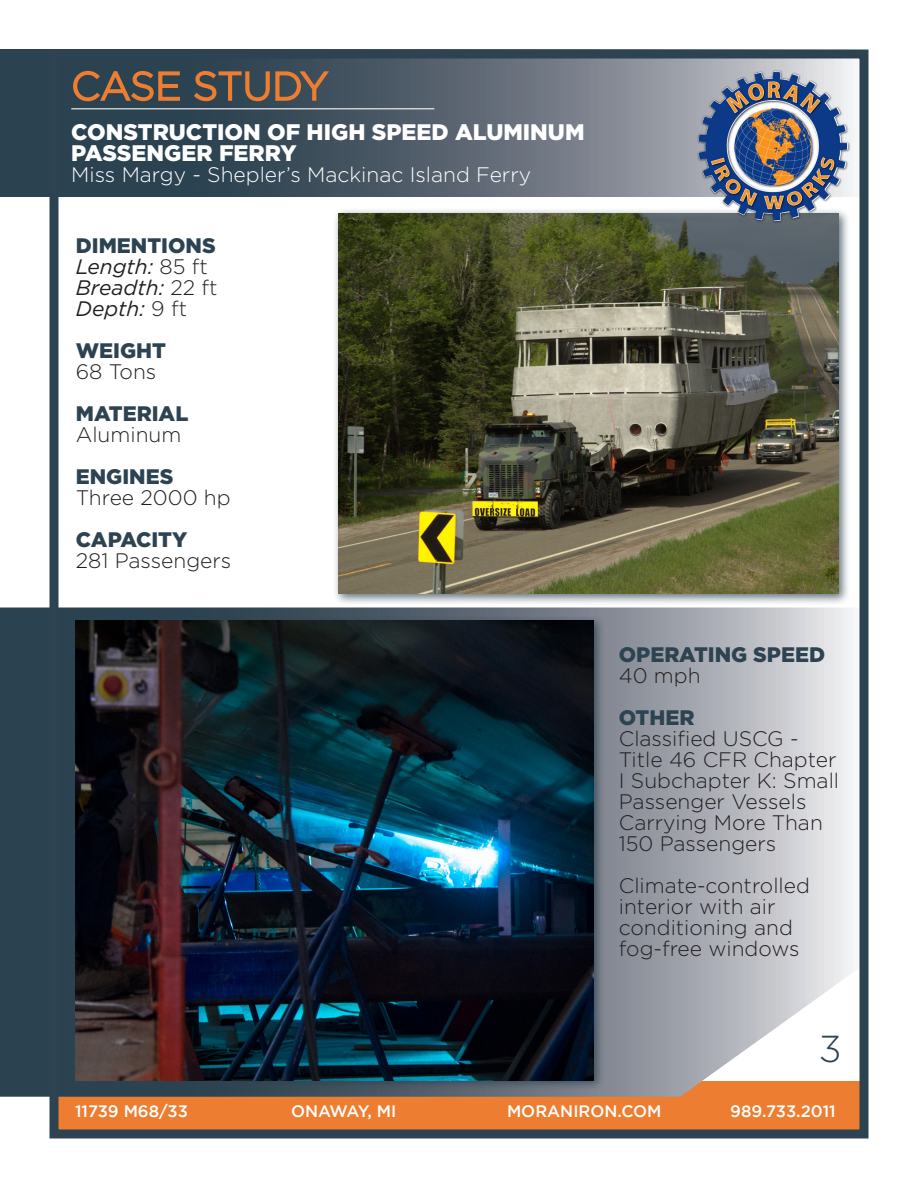
<style>
.page{position:relative;width:918px;height:1188px;background:#fff}
.page>*{position:absolute;margin:0;border:0;box-sizing:border-box;transform-origin:0 0}
.t1{font:300 37.5px "Gotham";color:#2d4351}
.t2{font:900 22.5px/21px "Gotham";color:#fff}
.t3{font:300 21px/21px "Gotham";color:#231f20}
.t4{font:900 21px "Gotham";color:#2d4351}
.t5{font:300 21px "Gotham";color:#fff}
.t6{font:italic 21px "Gotham";color:#231f20}
.t7{font:500 16.5px "Gotham";color:#fff}
.t8{font:500 16.5px "Gotham";letter-spacing:-.045em;color:#fff}
.s1{font-weight:300;font-style:normal}
</style>
<div class="page">
<svg style="left:0;top:50px;width:854px;height:147px;background:#55626f"></svg>
<div style="left:54px;top:1081px;width:810px;height:49px;background:#ed7d31"></div>
<div style="left:332px;top:208px;width:518px;height:398px;background:#2d4351;opacity:.75"></div>
<img style="left:338px;top:214px;width:501px;height:380px">
<img style="left:696px;top:69px;width:155px;height:154px">
<svg style="left:72px;top:69px;width:109px;height:34px;background:#685446"></svg>
<svg style="left:192px;top:69px;width:138px;height:33px;background:#6a574b"></svg>
<hr style="left:71px;top:108px;width:363px;height:1px;background:#fff">
<svg style="left:0;top:608px;width:854px;height:489px;background:#9a9ea5"></svg>
<div style="left:70px;top:615px;width:535px;height:477px;background:#2d4351;opacity:.75"></div>
<img style="left:76px;top:620px;width:518px;height:461px">
<div style="left:50px;top:50px;width:818px;height:1088px;border:9px solid #2d4351"></div>
<p class="t2" style="left:71px;top:121px;width:515px">CONSTRUCTION OF HIGH SPEED ALUMINUM<br>PASSENGER FERRY</p>
<p class="t5" style="left:71px;top:163px;width:461px">Miss Margy - Shepler’s Mackinac Island Ferry</p>
<p class="t4" style="left:76px;top:233px;width:142px">DIMENTIONS</p>
<p class="t6" style="left:76px;top:255px;width:134px">Length: <span class="s1">85 ft</span></p>
<p class="t6" style="left:76px;top:276px;width:143px">Breadth: <span class="s1">22 ft</span></p>
<p class="t6" style="left:76px;top:297px;width:113px">Depth: <span class="s1">9 ft</span></p>
<p class="t4" style="left:76px;top:338px;width:92px">WEIGHT</p>
<p class="t3" style="left:76px;top:361px;width:82px">68 Tons</p>
<p class="t4" style="left:76px;top:401px;width:114px">MATERIAL</p>
<p class="t3" style="left:76px;top:424px;width:107px">Aluminum</p>
<p class="t4" style="left:76px;top:464px;width:99px">ENGINES</p>
<p class="t3" style="left:76px;top:487px;width:156px">Three 2000 hp</p>
<p class="t4" style="left:76px;top:527px;width:113px">CAPACITY</p>
<p class="t3" style="left:76px;top:550px;width:157px">281 Passengers</p>
<p class="t4" style="left:619px;top:643px;width:208px">OPERATING SPEED</p>
<p class="t3" style="left:619px;top:665px;width:83px">40 mph</p>
<p class="t4" style="left:619px;top:706px;width:77px">OTHER</p>
<p class="t3" style="left:619px;top:728px;width:222px">Classified USCG -<br>Title 46 CFR Chapter<br>I Subchapter K: Small<br>Passenger Vessels<br>Carrying More Than<br>150 Passengers</p>
<p class="t3" style="left:619px;top:875px;width:193px">Climate-controlled interior with air conditioning and</p>
<p class="t3" style="left:619px;top:938px;width:182px">fog-free windows</p>
<p class="t1" style="left:819px;top:1028px;width:24px">3</p>
<p class="t7" style="left:75px;top:1102px;width:115px">11739 M68/33</p>
<p class="t8" style="left:291px;top:1102px;width:107px">ONAWAY, MI</p>
<p class="t7" style="left:507px;top:1102px;width:156px">MORANIRON.COM</p>
<p class="t7" style="left:730px;top:1102px;width:107px">989.733.2011</p>
</div>
